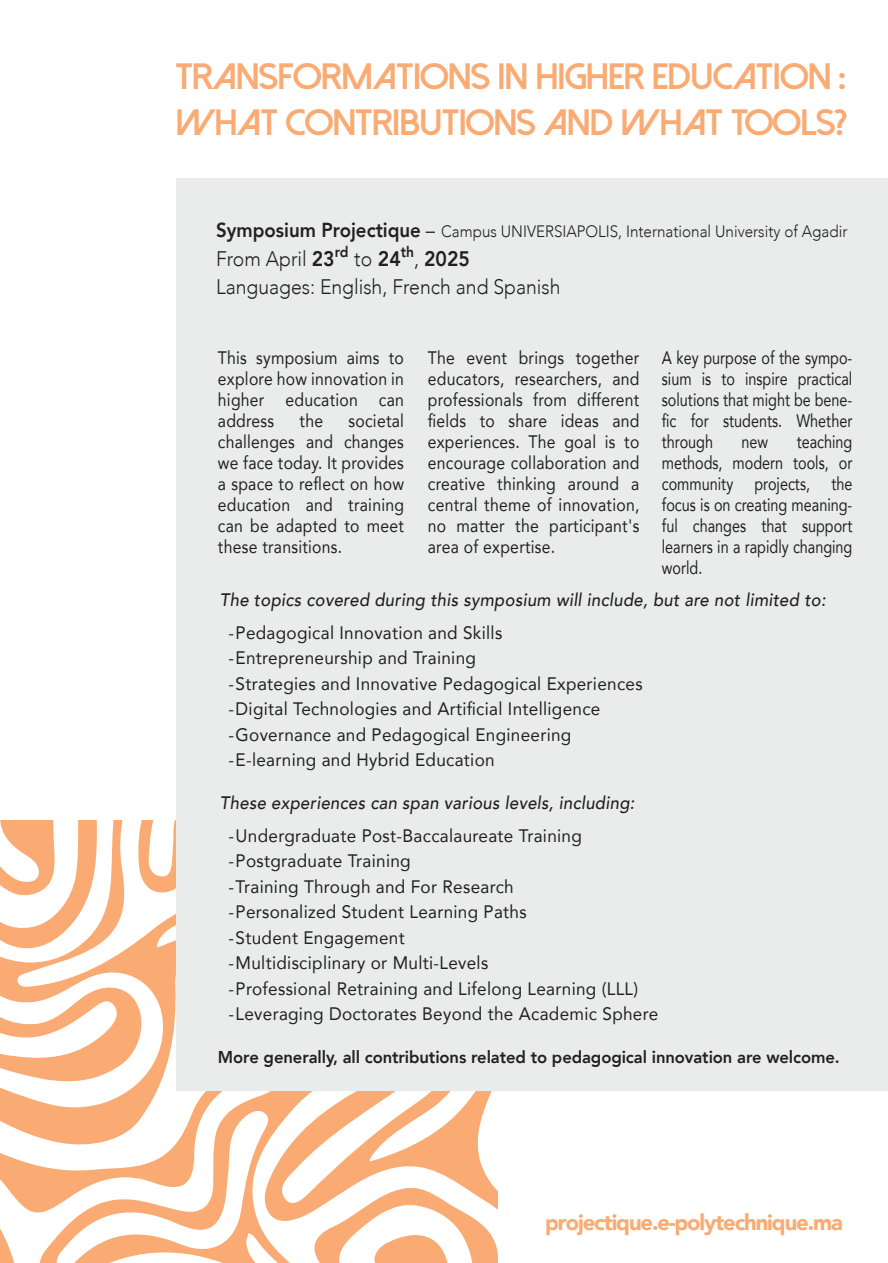
<style>
.page{position:relative;width:888px;height:1263px;background:#fff}
.page>*{position:absolute;margin:0;border:0;box-sizing:border-box;transform-origin:0 0}
.t1{font:800 36.75px/46.5px "Dolce Vita";letter-spacing:-.035em;color:#f9ab73;scale:1.06 1}
.t2{font:900 22.05px "Avenir";letter-spacing:-.05em;color:#f9ab73}
.t3{font:300 21px/28.5px "Avenir";color:#231f20;scale:.92 1}
.t4{font:18px "Avenir";letter-spacing:.02em;color:#231f20;scale:.95 1}
.t5{font:18px/21px "Avenir";letter-spacing:.02em;color:#231f20;text-align:justify;scale:.87 1}
.t6{font:18px/21px "Avenir";letter-spacing:.02em;color:#231f20;text-align:justify;scale:.8 1}
.t7{font:italic 500 18px "Avenir";letter-spacing:.02em;color:#231f20;scale:.92 1}
.t8{font:800 17.1px "Avenir";letter-spacing:-.005em;color:#231f20}
.t9{font:300 16.5px "Avenir";color:#231f20;scale:.92 1}
.s1{font-weight:800;font-size:20.25px}
.s2{font-size:20.25px}
.s3{font-weight:800}
</style>
<div class="page">
<svg style="left:148px;top:820px;width:29px;height:194px"></svg>
<svg style="left:0;top:1014px;width:373px;height:249px"></svg>
<svg style="left:0;top:1154px;width:285px;height:109px"></svg>
<svg style="left:0;top:820px;width:148px;height:269px"></svg>
<svg style="left:373px;top:1090px;width:125px;height:173px"></svg>
<div style="left:177px;top:178px;width:711px;height:912px;background:#e9ecea"></div>
<h1 class="t1" style="left:175px;top:53px;width:636px">TRANSFORMATIONS IN HIGHER EDUCATION :<br>WHAT CONTRIBUTIONS AND WHAT TOOLS?</h1>
<p class="t9" style="left:216px;top:222px;width:688px"><span class="s1">Symposium Projectique</span> <span class="s2">–</span> Campus UNIVERSIAPOLIS, International University of Agadir</p>
<p class="t3" style="left:216px;top:244px;width:376px">From April <span class="s3">23</span><sup>rd</sup> to <span class="s3">24</span><sup>th</sup>, <span class="s3">2025<br></span>Languages: English, French and Spanish</p>
<p class="t5" style="left:218px;top:346px;width:215px">This symposium aims to explore how innovation in higher education can address</p>
<p class="t5" style="left:218px;top:409px;width:215px;text-indent:131px">societal challenges and changes we face today. It provides a space to reflect on how education and training can be adapted to meet these transitions.</p>
<p class="t5" style="left:300px;top:409px;width:29px">the</p>
<p class="t5" style="left:428px;top:346px;width:245px">The event brings together educators, researchers, and professionals from different fields to share ideas and experiences. The goal is to encourage collaboration and creative thinking around a central theme of innovation, no matter the participant's area of expertise.</p>
<p class="t6" style="left:662px;top:346px;width:240px">A key purpose of the sympo&shy;sium is to inspire practical solutions that might be bene&shy;fic for students. Whether through</p>
<p class="t6" style="left:662px;top:430px;width:240px;text-indent:135px">teaching methods, modern tools, or community projects, the focus is on creating meaning&shy;ful changes that support learners in a rapidly changing world.</p>
<p class="t6" style="left:742px;top:430px;width:35px">new</p>
<p class="t7" style="left:220px;top:589px;width:660px">The topics covered during this symposium will include, but are not limited to:</p>
<p class="t4" style="left:228px;top:618px;width:290px">- Pedagogical Innovation and Skills</p>
<p class="t4" style="left:228px;top:643px;width:262px">- Entrepreneurship and Training</p>
<p class="t4" style="left:228px;top:669px;width:438px">- Strategies and Innovative Pedagogical Experiences</p>
<p class="t4" style="left:228px;top:694px;width:393px">- Digital Technologies and Artificial Intelligence</p>
<p class="t4" style="left:228px;top:720px;width:362px">- Governance and Pedagogical Engineering</p>
<p class="t4" style="left:228px;top:745px;width:282px">- E-learning and Hybrid Education</p>
<p class="t7" style="left:220px;top:792px;width:452px">These experiences can span various levels, including:</p>
<p class="t4" style="left:228px;top:821px;width:374px">- Undergraduate Post-Baccalaureate Training</p>
<p class="t4" style="left:228px;top:846px;width:193px">- Postgraduate Training</p>
<p class="t4" style="left:228px;top:872px;width:302px">- Training Through and For Research</p>
<p class="t4" style="left:228px;top:897px;width:315px">- Personalized Student Learning Paths</p>
<p class="t4" style="left:228px;top:923px;width:187px">- Student Engagement</p>
<p class="t4" style="left:228px;top:948px;width:275px">- Multidisciplinary or Multi-Levels</p>
<p class="t4" style="left:228px;top:974px;width:433px">- Professional Retraining and Lifelong Learning (LLL)</p>
<p class="t4" style="left:228px;top:999px;width:454px">- Leveraging Doctorates Beyond the Academic Sphere</p>
<p class="t8" style="left:218px;top:1044px;width:623px">More generally, all contributions related to pedagogical innovation are welcome.</p>
<p class="t2" style="left:545px;top:1203px;width:299px">projectique.e-polytechnique.ma</p>
</div>
